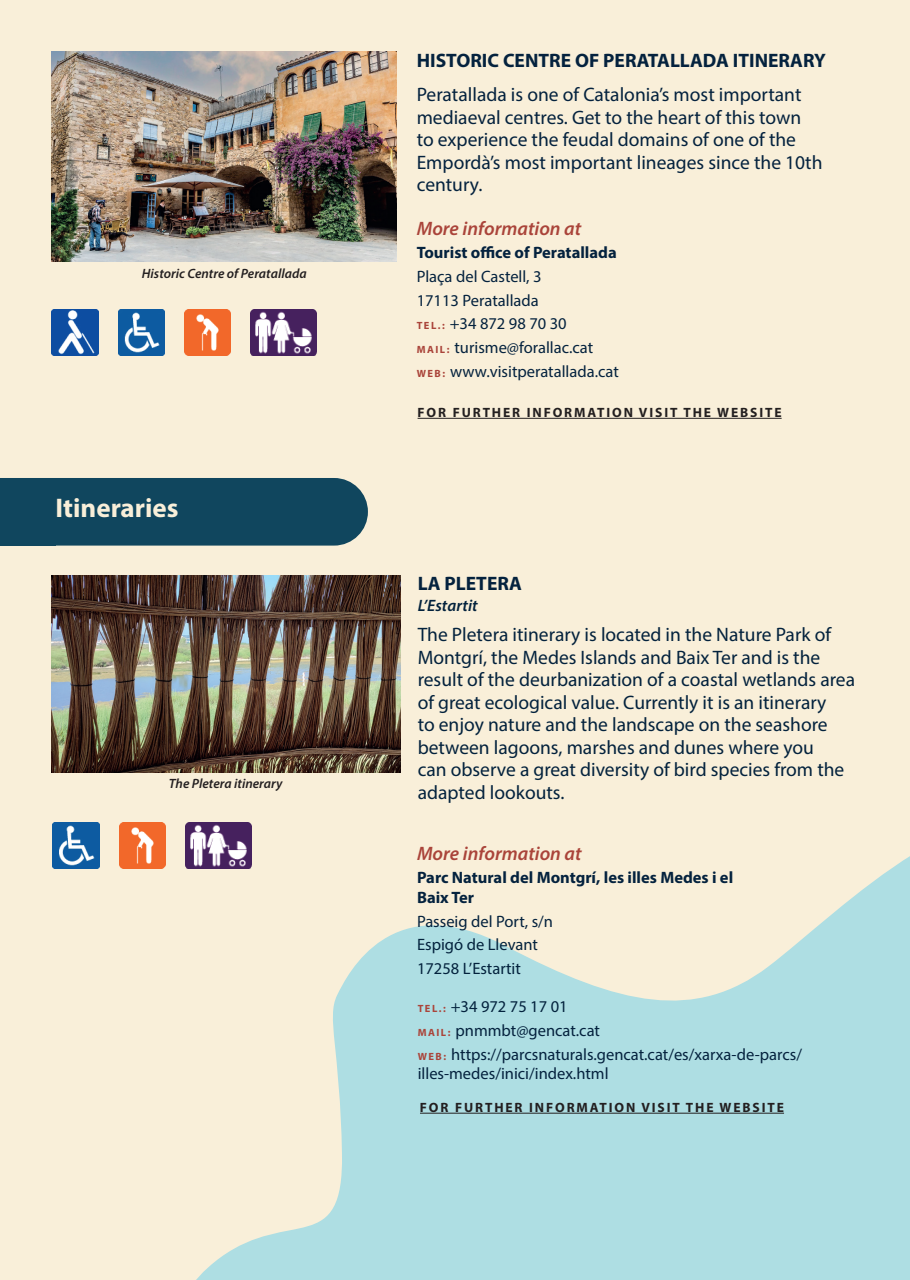
<style>
.page{position:relative;width:910px;height:1280px;background:#f9efd9}
.page>*{position:absolute;margin:0;border:0;box-sizing:border-box;transform-origin:0 0}
.t1{font:700 27px "Myriad Pro";color:#f9efd9}
.t2{font:19.5px/22.5px "Myriad Pro";color:#03223d}
.t3{font:19.5px/22.5px "Myriad Pro";color:#04223e}
.t4{font:700 19.5px "Myriad Pro";color:#04223e}
.t5{font:italic 600 19.5px "Myriad Pro";color:#aa443a}
.t6{font:16.5px/23.7px "Myriad Pro";color:#04223e}
.t7{font:700 16.5px/19.5px "Myriad Pro";color:#04223e}
.t8{font:16.5px/23.7px "Myriad Pro";color:#03223d}
.t9{font:italic 600 16.5px "Myriad Pro";color:#03223d}
.t10{font:700 13.5px "Myriad Pro";letter-spacing:.14em;color:#231f20}
.t11{font:italic 600 13.5px "Myriad Pro";color:#231f20}
.s1{font-weight:700;font-size:10.5px;color:#aa443a}
.s2{color:#03223d}
</style>
<div class="page">
<svg style="left:152px;top:765px;width:758px;height:515px"></svg>
<div style="left:56px;top:478px;width:312px;height:68px;background:#10465e"></div>
<div style="left:0;top:478px;width:56px;height:68px;background:#10465e"></div>
<img style="left:52px;top:51px;width:345px;height:211px">
<img style="left:52px;top:309px;width:46px;height:47px">
<img style="left:251px;top:309px;width:66px;height:47px">
<img style="left:185px;top:309px;width:46px;height:47px">
<img style="left:118px;top:309px;width:47px;height:47px">
<hr style="left:418px;top:418px;width:364px;height:1px;background:#231f20">
<img style="left:185px;top:822px;width:67px;height:47px">
<img style="left:119px;top:822px;width:46px;height:47px">
<img style="left:53px;top:822px;width:46px;height:47px">
<hr style="left:420px;top:1113px;width:364px;height:1px;background:#231f20">
<img style="left:51px;top:576px;width:349px;height:196px">
<p class="t11" style="left:142px;top:265px;width:166px">Historic Centre of Peratallada</p>
<h1 class="t1" style="left:55px;top:491px;width:125px">Itineraries</h1>
<p class="t11" style="left:169px;top:775px;width:115px">The Pletera itinerary</p>
<p class="t4" style="left:417px;top:48px;width:411px">HISTORIC CENTRE OF PERATALLADA ITINERARY</p>
<p class="t3" style="left:417px;top:83px;width:407px">Peratallada is one of Catalonia’s most important mediaeval centres. Get to the heart of this town to experience the feudal domains of one of the Empordà’s most important lineages since the 10th century.</p>
<p class="t5" style="left:417px;top:216px;width:166px">More information at</p>
<p class="t7" style="left:417px;top:242px;width:201px">Tourist office of Peratallada</p>
<p class="t6" style="left:417px;top:264px;width:126px">Plaça del Castell, 3<br>17113 Peratallada</p>
<p class="t6" style="left:417px;top:312px;width:204px"><span class="s1">TEL.:</span> +34 872 98 70 30<br><span class="s1">MAIL:</span> turisme@forallac.cat<br><span class="s1">WEB:</span> www.visitperatallada.cat</p>
<p class="t10" style="left:418px;top:404px;width:366px">FOR FURTHER INFORMATION VISIT THE WEBSITE</p>
<p class="t4" style="left:418px;top:571px;width:106px">LA PLETERA</p>
<p class="t9" style="left:418px;top:595px;width:61px">L’Estartit</p>
<p class="t2" style="left:418px;top:623px;width:439px">The Pletera itinerary is located in the Nature Park of Montgrí, the Medes Islands and Baix Ter and is the result of the deurbanization of a coastal wetlands area of great ecological value. Currently it is an itinerary<br>to enjoy nature and the landscape on the seashore between lagoons, marshes and dunes where you<br>can observe a great diversity of bird species from the adapted lookouts.</p>
<p class="t5" style="left:417px;top:840px;width:166px">More information at</p>
<p class="t7" style="left:417px;top:867px;width:318px">Parc Natural del Montgrí, les illes Medes i el<br>Baix Ter</p>
<p class="t6" style="left:417px;top:909px;width:138px">Passeig del Port, s/n</p>
<p class="t8" style="left:417px;top:933px;width:123px">Espigó de Llevant<br>17258 L’Estartit</p>
<p class="t6" style="left:418px;top:994px;width:386px"><span class="s1">TEL.:</span> <span class="s2">+34 972 75 17 01<br></span><span class="s1">MAIL:</span> pnmmbt@gencat.cat<br><span class="s1">WEB:</span> https://parcsnaturals.gencat.cat/es/xarxa-de-parcs/</p>
<p class="t6" style="left:418px;top:1061px;width:192px">illes-medes/inici/index.html</p>
<p class="t10" style="left:420px;top:1098px;width:366px">FOR FURTHER INFORMATION VISIT THE WEBSITE</p>
</div>
